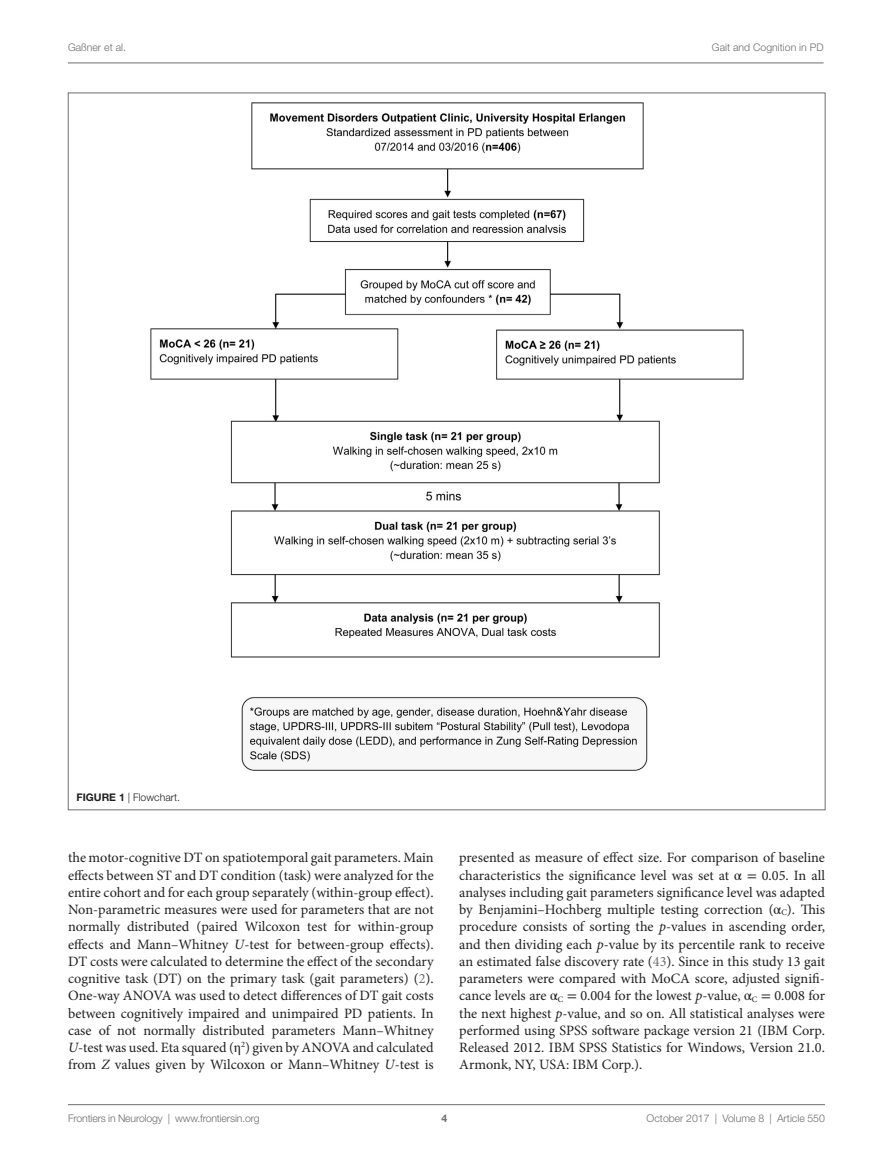
<style>
.page{position:relative;width:893px;height:1170px;background:#fff}
.page>*{position:absolute;margin:0;border:0;box-sizing:border-box;transform-origin:0 0}
.t1{font:14.25px/17.2px "Minion Pro";color:#231f20;text-align:justify}
.t2{font:300 10.5px "Helvetica Neue LT Std";color:#6c6d70}
.t3{font:300 10.5px "Helvetica Neue LT Std";color:#231f20}
.t4{font:700 10.5px "Helvetica Neue LT Std";color:#6c6d70}
.s1{font-weight:700}
.s2{font-style:italic}
.s3{color:#6c6d70}
.s4{font-family:"STIX General"}
</style>
<div class="page">
<img style="left:150px;top:102px;width:594px;height:669px">
<hr style="left:68px;top:63px;width:756px;height:1px;background:#6c6d70">
<hr style="left:68px;top:1104px;width:757px;height:1px;background:#6c6d70">
<p class="t2" style="left:68px;top:41px;width:59px">Gaßner et al.</p>
<p class="t2" style="left:712px;top:41px;width:113px">Gait and Cognition in PD</p>
<p class="t3" style="left:77px;top:791px;width:105px"><span class="s1">FIGURE 1</span> | Flowchart.</p>
<p class="t1" style="left:68px;top:849px;width:367px">the motor-cognitive DT on spatiotemporal gait parameters. Main effects between ST and DT condition (task) were analyzed for the entire cohort and for each group separately (within-group effect).<br>Non-parametric measures were used for parameters that are not normally distributed (paired Wilcoxon test for within-group effects and Mann–Whitney <span class="s2">U</span>-test for between-group effects).<br>DT costs were calculated to determine the effect of the secondary cognitive task (DT) on the primary task (gait parameters) (<span class="s3">2</span>).<br>One-way ANOVA was used to detect differences of DT gait costs between cognitively impaired and unimpaired PD patients. In case of not normally distributed parameters Mann–Whitney <span class="s2">U</span>-test was used. Eta squared (<span class="s4">η</span><sup>2</sup>) given by ANOVA and calculated from <span class="s2">Z</span> values given by Wilcoxon or Mann–Whitney <span class="s2">U</span>-test is</p>
<p class="t1" style="left:459px;top:849px;width:367px">presented as measure of effect size. For comparison of baseline characteristics the significance level was set at <span class="s4">α =</span> 0.05. In all analyses including gait parameters significance level was adapted by Benjamini–Hochberg multiple testing correction (<span class="s4">α</span><sub>C</sub>). This procedure consists of sorting the <span class="s2">p</span>-values in ascending order, and then dividing each <span class="s2">p</span>-value by its percentile rank to receive an estimated false discovery rate (<span class="s3">43</span>). Since in this study 13 gait parameters were compared with MoCA score, adjusted signifi&shy;cance levels are <span class="s4">α</span><sub>C</sub> <span class="s4">=</span> 0.004 for the lowest <span class="s2">p</span>-value, <span class="s4">α</span><sub>C</sub> <span class="s4">=</span> 0.008 for the next highest <span class="s2">p</span>-value, and so on. All statistical analyses were performed using SPSS software package version 21 (IBM Corp.<br>Released 2012. IBM SPSS Statistics for Windows, Version 21.0.<br>Armonk, NY, USA: IBM Corp.).</p>
<p class="t2" style="left:68px;top:1111px;width:193px">Frontiers in Neurology | www.frontiersin.org</p>
<p class="t2" style="left:647px;top:1111px;width:180px">October 2017 | Volume 8 | Article 550</p>
<p class="t4" style="left:441px;top:1111px;width:7px">4</p>
</div>
